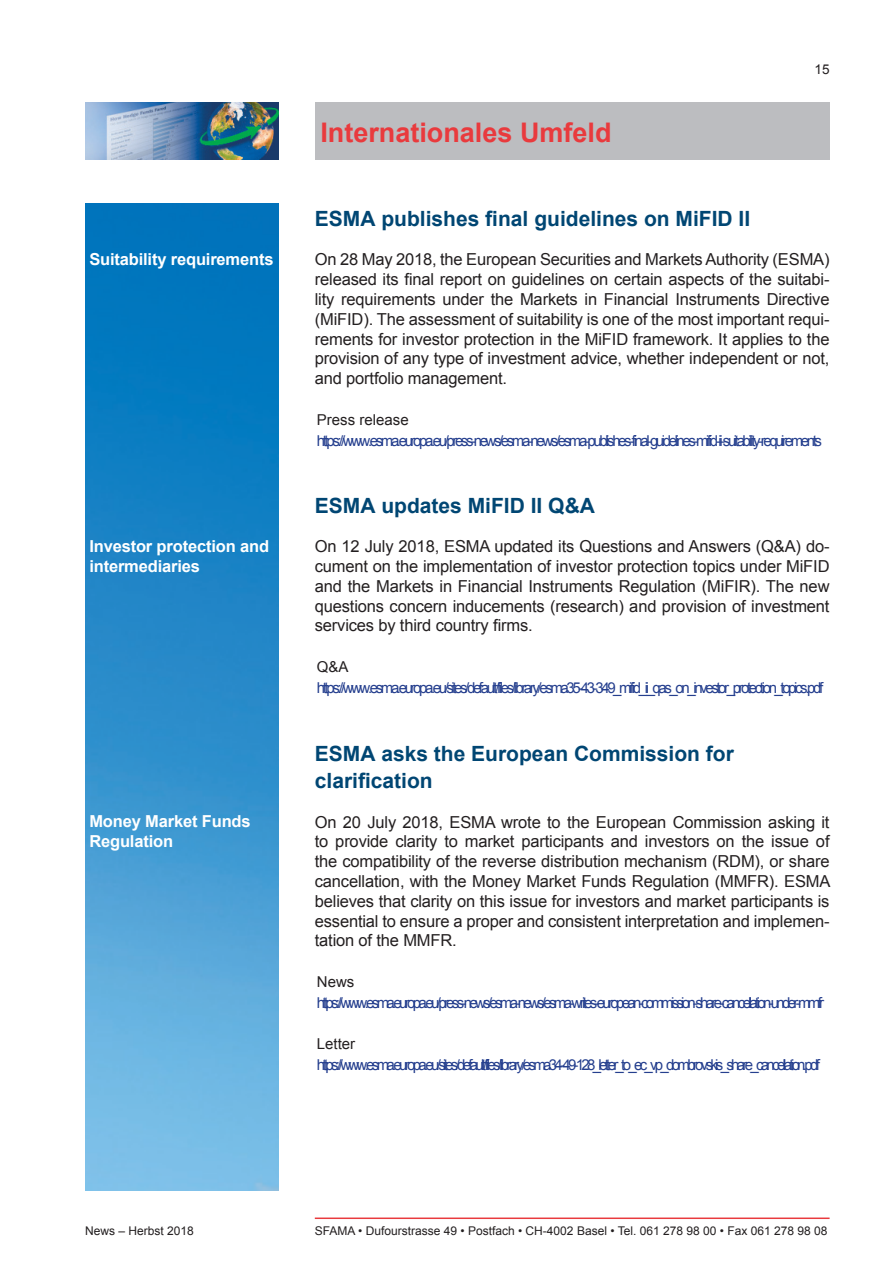
<style>
.page{position:relative;width:893px;height:1263px;background:#fff}
.page>*{position:absolute;margin:0;border:0;box-sizing:border-box;transform-origin:0 0}
.t1{font:700 27px "Arial";color:#e93a3d}
.t2{font:700 21px/27px "Arial";color:#004673}
.t3{font:16.5px/19.8px "Arial";letter-spacing:-.01em;color:#231f20;text-align:justify}
.t4{font:700 16.5px/19.8px "Arial";letter-spacing:-.01em;color:#fff}
.t5{font:15px "Arial";letter-spacing:-.16em;color:#253f8e}
.t6{font:15px "Arial";letter-spacing:-.18em;color:#253f8e}
.t7{font:15px "Arial";color:#231f20}
.t8{font:13.5px "Arial";color:#231f20}
.t9{font:12px "Arial";color:#231f20}
</style>
<div class="page">
<img style="left:85px;top:204px;width:194px;height:987px">
<hr style="left:315px;top:1218px;width:514px;height:1px;background:#e93a3d">
<div style="left:315px;top:102px;width:514px;height:57px;background:#bcbdc0"></div>
<img style="left:85px;top:102px;width:194px;height:57px">
<p class="t4" style="left:89px;top:251px;width:186px">Suitability requirements</p>
<p class="t4" style="left:89px;top:538px;width:181px">Investor protection and intermediaries</p>
<p class="t4" style="left:89px;top:813px;width:163px">Money Market Funds<br>Regulation</p>
<h1 class="t1" style="left:320px;top:122px;width:293px">Internationales Umfeld</h1>
<p class="t8" style="left:814px;top:64px;width:17px">15</p>
<p class="t2" style="left:315px;top:207px;width:437px">ESMA publishes final guidelines on MiFID II</p>
<p class="t3" style="left:315px;top:251px;width:516px">On 28 May 2018, the European Securities and Markets Authority (ESMA) released its final report on guidelines on certain aspects of the suitabi&shy;lity requirements under the Markets in Financial Instruments Directive (MiFID). The assessment of suitability is one of the most important requi&shy;rements for investor protection in the MiFID framework. It applies to the provision of any type of investment advice, whether independent or not, and portfolio management.</p>
<p class="t7" style="left:317px;top:414px;width:93px">Press release</p>
<p class="t5" style="left:317px;top:435px;width:506px">https://www.esma.europa.eu/press-news/esma-news/esma-publishes-final-guidelines-mifid-i-suitability-requirements</p>
<p class="t2" style="left:315px;top:494px;width:282px">ESMA updates MiFID II Q&amp;A</p>
<p class="t3" style="left:315px;top:538px;width:516px">On 12 July 2018, ESMA updated its Questions and Answers (Q&amp;A) do&shy;cument on the implementation of investor protection topics under MiFID and the Markets in Financial Instruments Regulation (MiFIR). The new questions concern inducements (research) and provision of investment services by third country firms.</p>
<p class="t7" style="left:317px;top:661px;width:33px">Q&amp;A</p>
<p class="t5" style="left:317px;top:682px;width:507px">https://www.esma.europa.eu/sites/default/files/library/esma35-43-349_mifid_i_qas_on_investor_protection_topics.pdf</p>
<p class="t2" style="left:315px;top:742px;width:420px">ESMA asks the European Commission for clarification</p>
<p class="t3" style="left:315px;top:813px;width:517px">On 20 July 2018, ESMA wrote to the European Commission asking it to provide clarity to market participants and investors on the issue of the compatibility of the reverse distribution mechanism (RDM), or share cancellation, with the Money Market Funds Regulation (MMFR). ESMA believes that clarity on this issue for investors and market participants is essential to ensure a proper and consistent interpretation and implemen&shy;tation of the MMFR.</p>
<p class="t7" style="left:317px;top:976px;width:39px">News</p>
<p class="t6" style="left:317px;top:997px;width:509px">https://www.esma.europa.eu/press-news/esma-news/esma-writes-european-commission-share-cancelation-under-mmfr</p>
<p class="t7" style="left:317px;top:1038px;width:40px">Letter</p>
<p class="t6" style="left:317px;top:1059px;width:504px">https://www.esma.europa.eu/sites/default/files/library/esma34-49-128_letter_to_ec_vp_dombrovskis_share_cancelation.pdf</p>
<p class="t9" style="left:85px;top:1226px;width:110px">News – Herbst 2018</p>
<p class="t9" style="left:315px;top:1226px;width:514px">SFAMA • Dufourstrasse 49 • Postfach • CH-4002 Basel • Tel. 061 278 98 00 • Fax 061 278 98 08</p>
</div>
